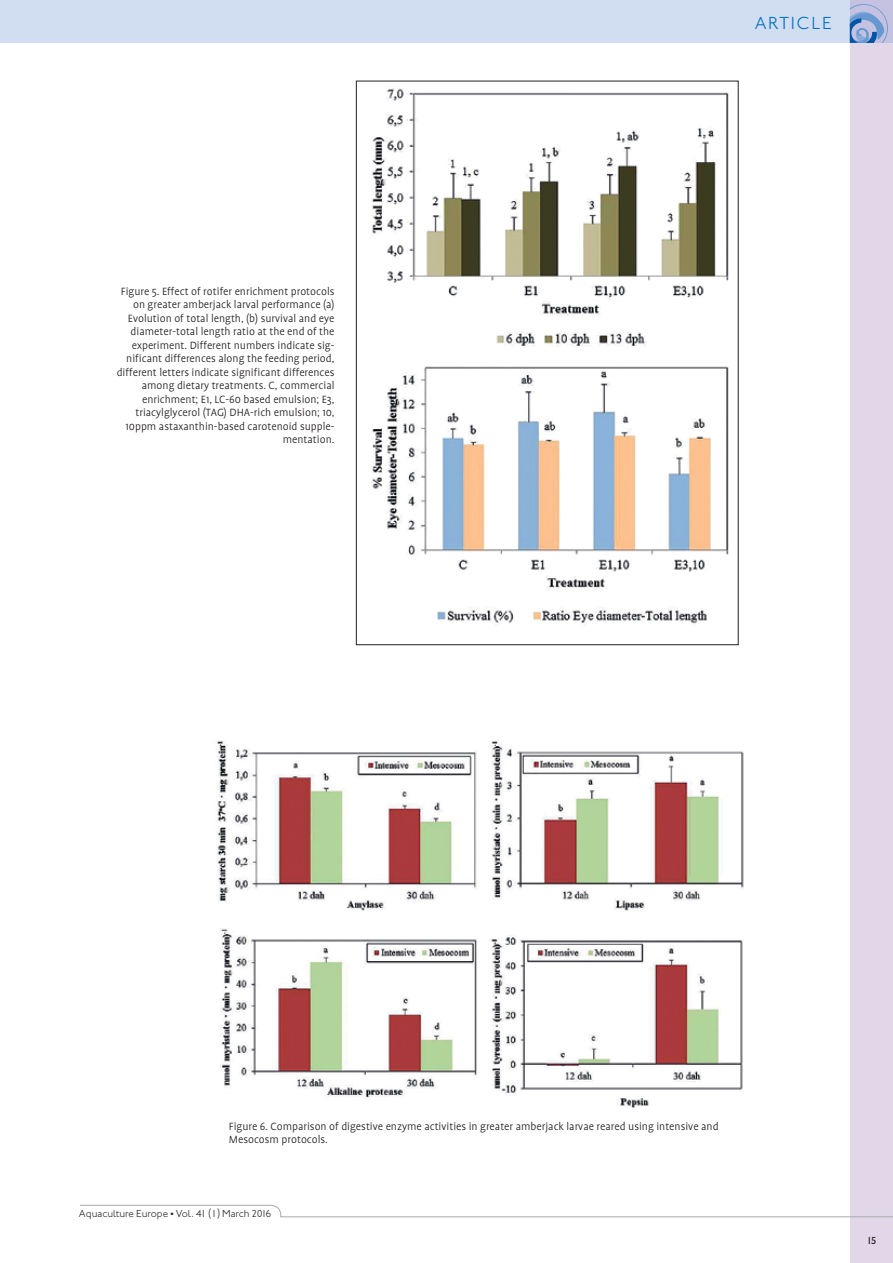
<style>
.page{position:relative;width:893px;height:1263px;background:#fff}
.page>*{position:absolute;margin:0;border:0;box-sizing:border-box;transform-origin:0 0}
.t1{font:300 18px "Johnston ITC";letter-spacing:.095em;color:#0072bc}
.t2{font:300 12px/13.5px "Profile";color:#231f20;text-align:right}
.t3{font:300 10.5px "Johnston ITC";letter-spacing:-.005em;color:#231f20}
.t4{font:500 10.5px "Johnston ITC";color:#231f20}
</style>
<div class="page">
<div style="left:0;top:0;width:893px;height:43px;background:#d1ddf1"></div>
<div style="left:850px;top:0;width:43px;height:1263px;background:#e2d7e9"></div>
<svg style="left:850px;top:4px;width:38px;height:39px"></svg>
<svg style="left:80px;top:1204px;width:813px;height:13px"></svg>
<img style="left:371px;top:88px;width:358px;height:536px">
<img style="left:217px;top:741px;width:527px;height:366px">
<p class="t2" style="left:117px;top:284px;width:219px">Figure 5. Effect of rotifer enrichment protocols on greater amberjack larval performance (a)<br>Evolution of total length, (b) survival and eye diameter-total length ratio at the end of the experiment. Different numbers indicate sig&shy;nificant differences along the feeding period, different letters indicate significant differences among dietary treatments. C, commercial enrichment; E1, LC-60 based emulsion; E3, triacylglycerol (TAG) DHA-rich emulsion; 10, 10ppm astaxanthin-based carotenoid supple&shy;mentation.</p>
<h1 class="t1" style="left:755px;top:13px;width:79px">ARTICLE</h1>
<p class="t2" style="left:229px;top:1120px;width:491px;text-align:left">Figure 6. Comparison of digestive enzyme activities in greater amberjack larvae reared using intensive and<br>Mesocosm protocols.</p>
<p class="t3" style="left:79px;top:1207px;width:194px">Aquaculture Europe • Vol. 41 (1) March 2016</p>
<p class="t4" style="left:866px;top:1234px;width:12px">15</p>
</div>
